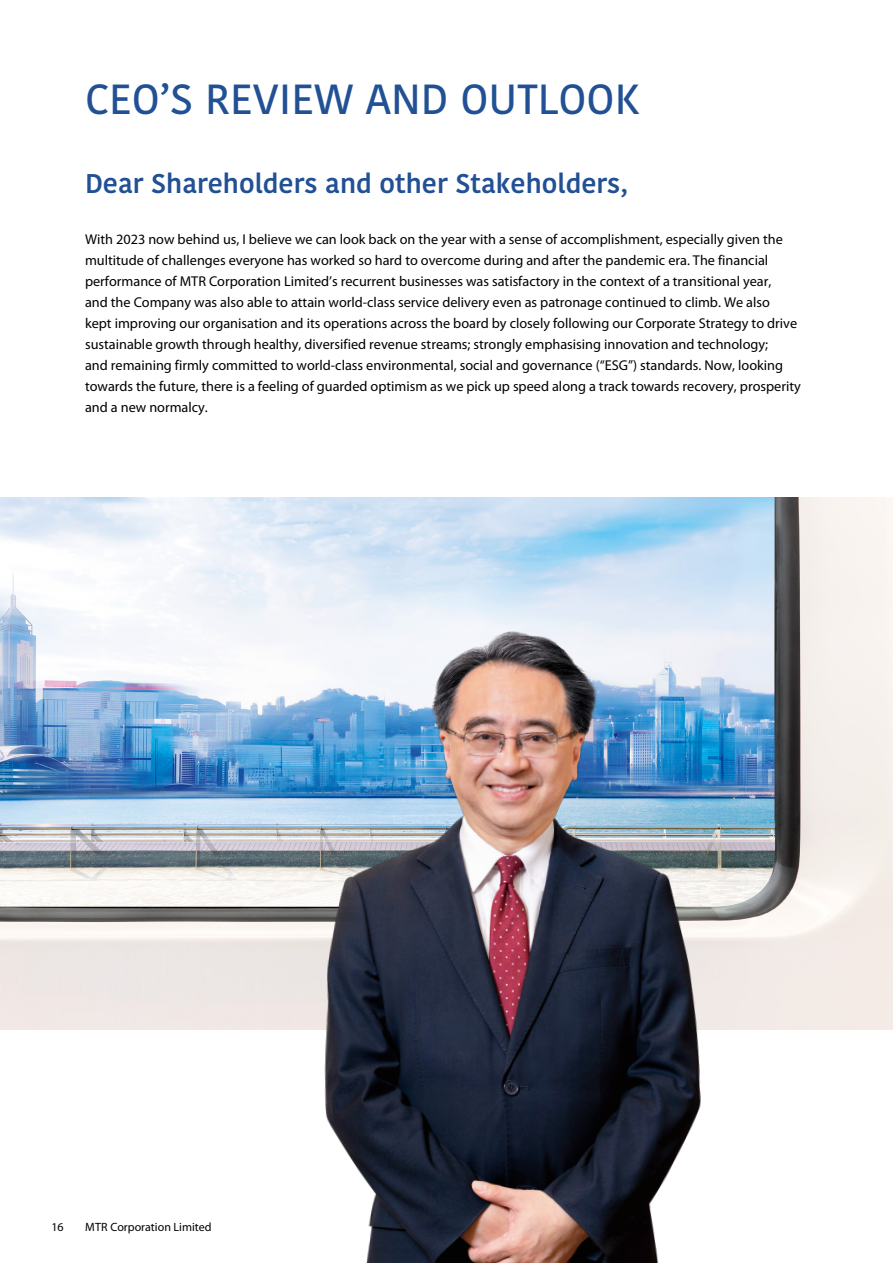
<style>
.page{position:relative;width:893px;height:1263px;background:#fff}
.page>*{position:absolute;margin:0;border:0;box-sizing:border-box;transform-origin:0 0}
.t1{font:500 42px "Kohinoor Bangla";color:#215095}
.t2{font:600 27px "Kohinoor Bangla";color:#215095}
.t3{font:14.25px/21px "Myriad Pro";color:#000}
.t4{font:12px "Myriad Pro";color:#000}
</style>
<div class="page">
<img style="left:0;top:497px;width:893px;height:532px">
<img style="left:249px;top:597px;width:550px;height:666px">
<h1 class="t1" style="left:85px;top:66px;width:556px">CEO’S REVIEW AND OUTLOOK</h1>
<h2 class="t2" style="left:85px;top:161px;width:544px">Dear Shareholders and other Stakeholders,</h2>
<p class="t3" style="left:85px;top:229px;width:717px">With 2023 now behind us, I believe we can look back on the year with a sense of accomplishment, especially given the multitude of challenges everyone has worked so hard to overcome during and after the pandemic era. The financial performance of MTR Corporation Limited’s recurrent businesses was satisfactory in the context of a transitional year,<br>and the Company was also able to attain world-class service delivery even as patronage continued to climb. We also<br>kept improving our organisation and its operations across the board by closely following our Corporate Strategy to drive sustainable growth through healthy, diversified revenue streams; strongly emphasising innovation and technology;<br>and remaining firmly committed to world-class environmental, social and governance (“ESG”) standards. Now, looking towards the future, there is a feeling of guarded optimism as we pick up speed along a track towards recovery, prosperity and a new normalcy.</p>
<p class="t4" style="left:51px;top:1220px;width:14px">16</p>
<p class="t4" style="left:85px;top:1220px;width:128px">MTR Corporation Limited</p>
</div>
